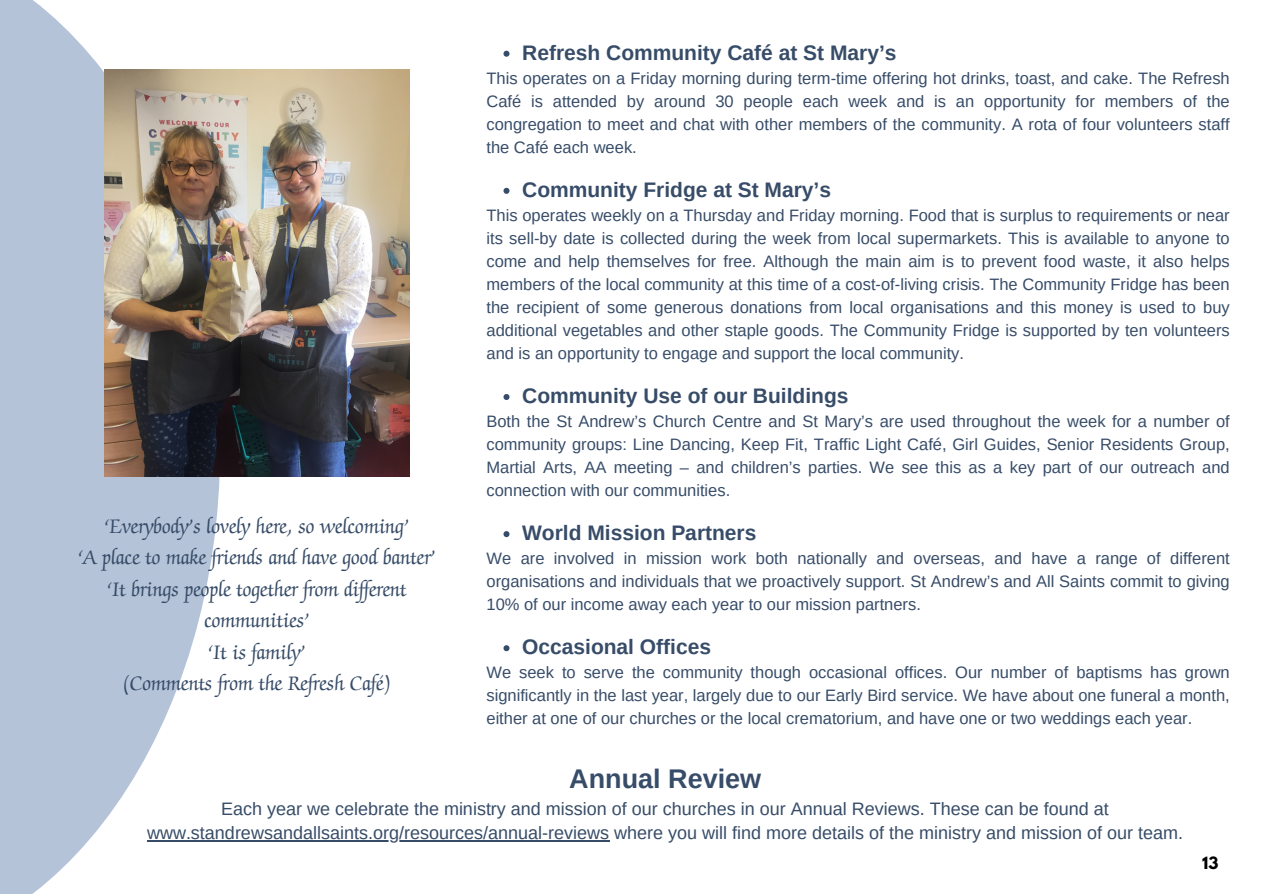
<style>
.page{position:relative;width:1263px;height:894px;background:#fff}
.page>*{position:absolute;margin:0;border:0;box-sizing:border-box;transform-origin:0 0}
.t1{font:700 27px "Arimo";color:#374c68}
.t2{font:22.5px/31.5px "Zapf Chancery Pro";color:#374c68;text-align:center}
.t3{font:700 21px "Arimo";color:#374c68}
.t4{font:18px/24.8px "Arimo";color:#374c68;text-align:center}
.t5{font:16.5px/23px "Arimo";color:#374c68;text-align:justify}
.t6{font:700 15px "League Spartan";color:#000}
</style>
<div class="page">
<svg style="left:0;top:0;width:220px;height:893px;fill:#b4c3d8"></svg>
<img style="left:105px;top:70px;width:304px;height:406px">
<svg style="left:503px;top:51px;width:6px;height:6px"></svg>
<svg style="left:503px;top:188px;width:6px;height:6px"></svg>
<svg style="left:503px;top:394px;width:6px;height:6px"></svg>
<svg style="left:503px;top:531px;width:6px;height:6px"></svg>
<svg style="left:503px;top:645px;width:6px;height:6px"></svg>
<hr style="left:147px;top:840px;width:462px;height:1px;background:#374c68">
<h2 class="t2" style="left:78px;top:512px;width:359px">‘Everybody’s lovely here, so welcoming’<br>‘A place to make friends and have good banter’ ‘It brings people together from dif erent communities’<br>‘It is family’<br>(Comments from the Refresh Café)</h2>
<p class="t3" style="left:522px;top:41px;width:376px">Refresh Community Café at St Mary’s</p>
<p class="t5" style="left:486px;top:66px;width:745px">This operates on a Friday morning during term-time offering hot drinks, toast, and cake. The Refresh Café is attended by around 30 people each week and is an opportunity for members of the congregation to meet and chat with other members of the community. A rota of four volunteers staff the Café each week.</p>
<p class="t3" style="left:522px;top:178px;width:310px">Community Fridge at St Mary’s</p>
<p class="t5" style="left:486px;top:203px;width:745px">This operates weekly on a Thursday and Friday morning. Food that is surplus to requirements or near its sell-by date is collected during the week from local supermarkets. This is available to anyone to come and help themselves for free. Although the main aim is to prevent food waste, it also helps members of the local community at this time of a cost-of-living crisis. The Community Fridge has been the recipient of some generous donations from local organisations and this money is used to buy additional vegetables and other staple goods. The Community Fridge is supported by ten volunteers and is an opportunity to engage and support the local community.</p>
<p class="t3" style="left:522px;top:384px;width:328px">Community Use of our Buildings</p>
<p class="t5" style="left:486px;top:409px;width:745px">Both the St Andrew’s Church Centre and St Mary’s are used throughout the week for a number of community groups: Line Dancing, Keep Fit, Traffic Light Café, Girl Guides, Senior Residents Group, Martial Arts, AA meeting – and children’s parties. We see this as a key part of our outreach and connection with our communities.</p>
<p class="t3" style="left:522px;top:521px;width:236px">World Mission Partners</p>
<p class="t5" style="left:486px;top:546px;width:745px">We are involved in mission work both nationally and overseas, and have a range of different organisations and individuals that we proactively support. St Andrew’s and All Saints commit to giving 10% of our income away each year to our mission partners.</p>
<p class="t3" style="left:522px;top:635px;width:190px">Occasional Offices</p>
<p class="t5" style="left:486px;top:660px;width:745px">We seek to serve the community though occasional offices. Our number of baptisms has grown significantly in the last year, largely due to our Early Bird service. We have about one funeral a month, either at one of our churches or the local crematorium, and have one or two weddings each year.</p>
<h1 class="t1" style="left:569px;top:762px;width:193px">Annual Review</h1>
<p class="t4" style="left:147px;top:795px;width:1038px">Each year we celebrate the ministry and mission of our churches in our Annual Reviews. These can be found at www.standrewsandallsaints.org/resources/annual-reviews where you will find more details of the ministry and mission of our team.</p>
<p class="t6" style="left:1202px;top:854px;width:18px">13</p>
</div>
